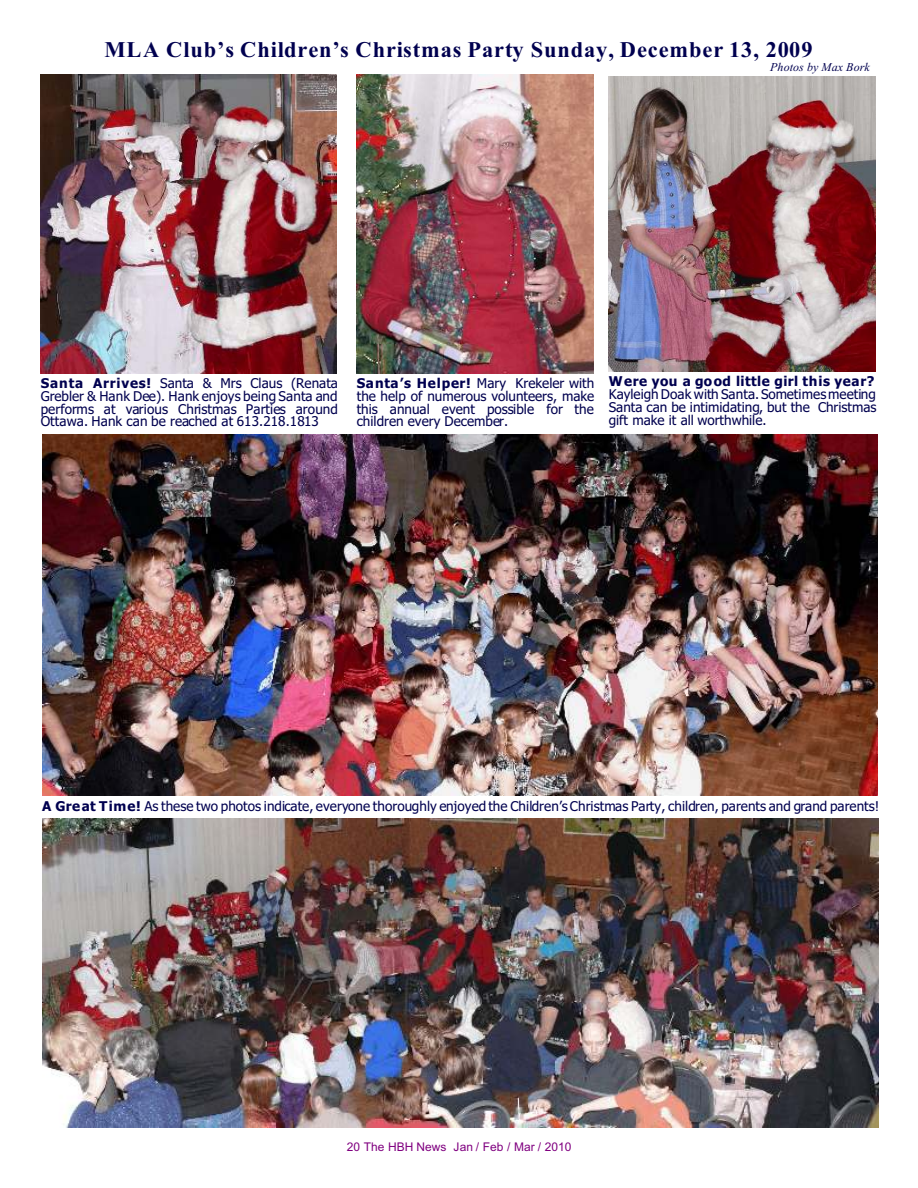
<style>
.page{position:relative;width:918px;height:1188px;background:#fff}
.page>*{position:absolute;margin:0;border:0;box-sizing:border-box;transform-origin:0 0}
.t1{font:700 22.35px "Times New Roman";letter-spacing:.04em;color:#00004f}
.t2{font:13.5px/12.9px "Tahoma";color:#00004f;text-align:justify}
.t3{font:12px "Arial";letter-spacing:.01em;color:#800080}
.t4{font:italic 12px "Times New Roman";letter-spacing:.01em;color:#00004f}
.s1{font-weight:700}
</style>
<div class="page">
<img style="left:42px;top:434px;width:836px;height:362px">
<img style="left:609px;top:76px;width:267px;height:296px">
<img style="left:43px;top:819px;width:835px;height:309px">
<img style="left:41px;top:75px;width:295px;height:298px">
<img style="left:357px;top:75px;width:237px;height:298px">
<p class="t1" style="left:105px;top:42px;width:710px">MLA Club’s Children’s Christmas Party Sunday, December 13, 2009</p>
<p class="t4" style="left:770px;top:63px;width:101px">Photos by Max Bork</p>
<p class="t2" style="left:41px;top:378px;width:299px"><span class="s1">Santa Arrives!</span> Santa &amp; Mrs Claus (Renata Grebler &amp; Hank Dee). Hank enjoys being Santa and performs at various Christmas Parties around Ottawa. Hank can be reached at 613.218.1813</p>
<p class="t2" style="left:357px;top:378px;width:239px"><span class="s1">Santa’s Helper!</span> Mary Krekeler with the help of numerous volunteers, make this annual event possible for the children every December.</p>
<p class="t2" style="left:609px;top:376px;width:269px;text-align:left"><span class="s1">Were you a good little girl this year?<br></span>Kayleigh Doak with Santa. Sometimes meeting Santa can be intimidating, but the Christmas gift make it all worthwhile.</p>
<p class="t2" style="left:42px;top:800px;width:839px"><span class="s1">A Great Time!</span> As these two photos indicate, everyone thoroughly enjoyed the Children’s Christmas Party, children, parents and grand parents!</p>
<p class="t3" style="left:347px;top:1142px;width:226px">20 The HBH News Jan / Feb / Mar / 2010</p>
</div>
